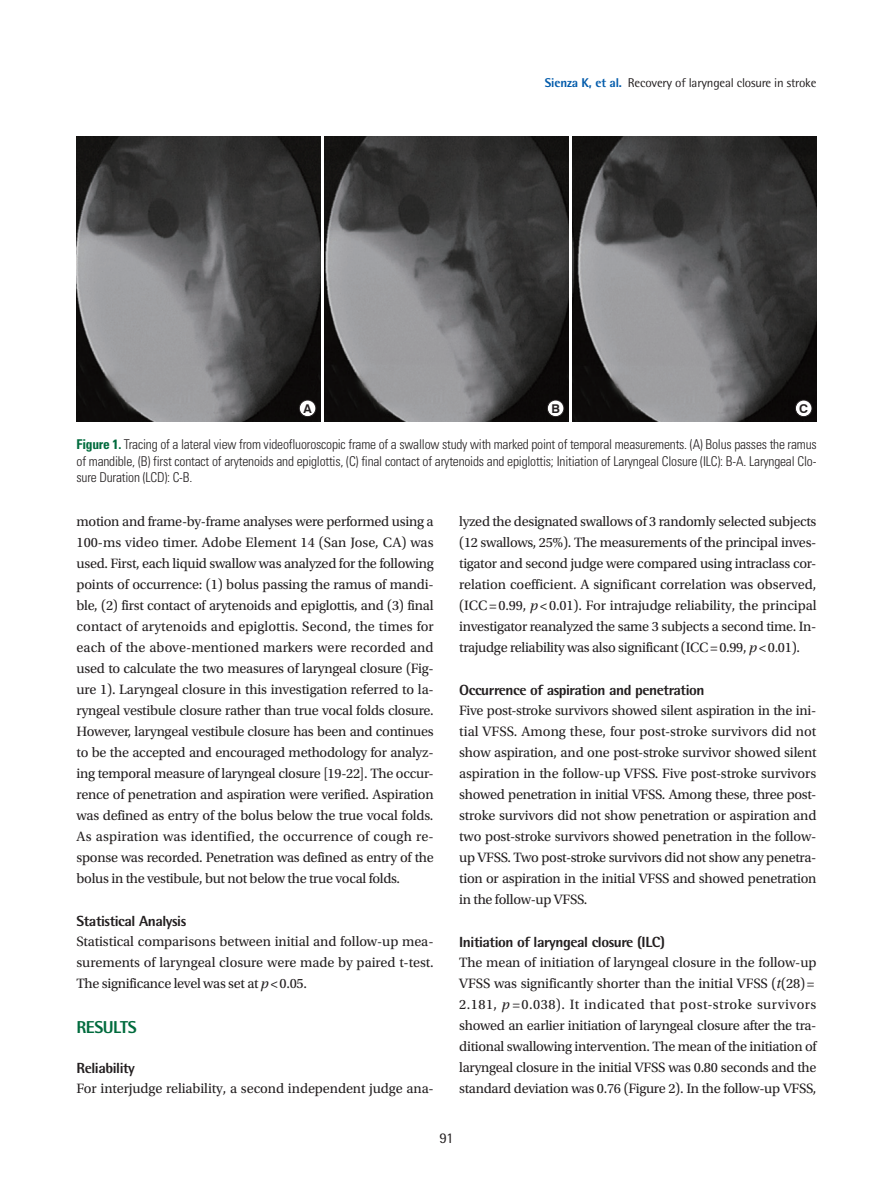
<style>
.page{position:relative;width:893px;height:1191px;background:#fff}
.page>*{position:absolute;margin:0;border:0;box-sizing:border-box;transform-origin:0 0}
.본문대제목{font:800 17.25px "Rotis Semi Sans Std";letter-spacing:-.03em;color:#006b3d}
.t1{font:14.85px "Rotis Semi Sans Std";color:#231f20}
.본문중제목{font:800 14.7px "Rotis Semi Sans Std";letter-spacing:-.03em;color:#231f20}
.본문_0{font:14.25px/21px "Utopia Std";letter-spacing:-.02em;color:#231f20;text-align:justify}
.표제목_그림설명{font:300 condensed 13.5px/16.2px "Univers LT Std";letter-spacing:-.015em;color:#231f20;text-align:justify}
.하시라이름{font:12.75px "Rotis Semi Sans Std";letter-spacing:-.015em;color:#231f20}
.t2{font:700 12.15px "Swiss 721 BT";color:#231f20}
.s1{font-weight:800;color:#015aaa}
.s2{font-weight:700;color:#006b3d}
.s3{font-style:italic}
</style>
<div class="page">
<img style="left:77px;top:136px;width:243px;height:285px">
<img style="left:325px;top:136px;width:243px;height:285px">
<img style="left:573px;top:136px;width:243px;height:285px">
<div style="left:795px;top:400px;width:17px;height:17px;background:#fff;border-radius:50%"></div>
<div style="left:795px;top:400px;width:17px;height:17px;border:1px solid #231f20;border-radius:50%"></div>
<div style="left:547px;top:400px;width:17px;height:17px;background:#fff;border-radius:50%"></div>
<div style="left:547px;top:400px;width:17px;height:17px;border:1px solid #231f20;border-radius:50%"></div>
<div style="left:299px;top:400px;width:17px;height:17px;background:#fff;border-radius:50%"></div>
<div style="left:299px;top:400px;width:17px;height:17px;border:1px solid #231f20;border-radius:50%"></div>
<p class="하시라이름" style="left:545px;top:75px;width:273px"><span class="s1">Sienza K, et al.</span> Recovery of laryngeal closure in stroke</p>
<p class="t2" style="left:303px;top:401px;width:10px">A</p>
<p class="t2" style="left:551px;top:401px;width:10px">B</p>
<p class="t2" style="left:799px;top:401px;width:10px">C</p>
<p class="표제목_그림설명" style="left:77px;top:436px;width:742px"><span class="s2">Figure 1.</span> Tracing of a lateral view from videofluoroscopic frame of a swallow study with marked point of temporal measurements. (A) Bolus passes the ramus of mandible, (B) first contact of arytenoids and epiglottis, (C) final contact of arytenoids and epiglottis; Initiation of Laryngeal Closure (ILC): B-A. Laryngeal Clo&shy;sure Duration (LCD): C-B.</p>
<p class="본문_0" style="left:77px;top:511px;width:359px">motion and frame-by-frame analyses were performed using a 100-ms video timer. Adobe Element 14 (San Jose, CA) was used. First, each liquid swallow was analyzed for the following points of occurrence: (1) bolus passing the ramus of mandi&shy;ble, (2) first contact of arytenoids and epiglottis, and (3) final contact of arytenoids and epiglottis. Second, the times for each of the above-mentioned markers were recorded and used to calculate the two measures of laryngeal closure (Fig&shy;ure 1). Laryngeal closure in this investigation referred to la&shy;ryngeal vestibule closure rather than true vocal folds closure.<br>However, laryngeal vestibule closure has been and continues to be the accepted and encouraged methodology for analyz&shy;ing temporal measure of laryngeal closure [19-22]. The occur&shy;rence of penetration and aspiration were verified. Aspiration was defined as entry of the bolus below the true vocal folds.<br>As aspiration was identified, the occurrence of cough re&shy;sponse was recorded. Penetration was defined as entry of the bolus in the vestibule, but not below the true vocal folds.</p>
<p class="본문중제목" style="left:77px;top:911px;width:111px">Statistical Analysis</p>
<p class="본문_0" style="left:77px;top:931px;width:359px">Statistical comparisons between initial and follow-up mea&shy;surements of laryngeal closure were made by paired t-test.<br>The significance level was set at <span class="s3">p</span>&lt; 0.05.</p>
<p class="본문대제목" style="left:77px;top:1016px;width:62px">RESULTS</p>
<p class="본문중제목" style="left:77px;top:1058px;width:60px">Reliability</p>
<p class="본문_0" style="left:77px;top:1078px;width:359px">For interjudge reliability, a second independent judge ana-</p>
<p class="본문_0" style="left:459px;top:511px;width:359px">lyzed the designated swallows of 3 randomly selected subjects (12 swallows, 25%). The measurements of the principal inves&shy;tigator and second judge were compared using intraclass cor&shy;relation coefficient. A significant correlation was observed, (ICC = 0.99, <span class="s3">p</span> &lt; 0.01). For intrajudge reliability, the principal investigator reanalyzed the same 3 subjects a second time. In&shy;trajudge reliability was also significant (ICC = 0.99, <span class="s3">p</span>&lt; 0.01).</p>
<p class="본문중제목" style="left:459px;top:680px;width:247px">Occurrence of aspiration and penetration</p>
<p class="본문_0" style="left:459px;top:700px;width:359px">Five post-stroke survivors showed silent aspiration in the ini&shy;tial VFSS. Among these, four post-stroke survivors did not show aspiration, and one post-stroke survivor showed silent aspiration in the follow-up VFSS. Five post-stroke survivors showed penetration in initial VFSS. Among these, three post&shy;stroke survivors did not show penetration or aspiration and two post-stroke survivors showed penetration in the follow&shy;up VFSS. Two post-stroke survivors did not show any penetra&shy;tion or aspiration in the initial VFSS and showed penetration in the follow-up VFSS.</p>
<p class="본문중제목" style="left:459px;top:932px;width:207px">Initiation of laryngeal closure (ILC)</p>
<p class="본문_0" style="left:459px;top:952px;width:359px;text-align:left">The mean of initiation of laryngeal closure in the follow-up VFSS was significantly shorter than the initial VFSS (<span class="s3">t</span>(28) = 2.181, <span class="s3">p</span> =0.038). It indicated that post-stroke survivors showed an earlier initiation of laryngeal closure after the tra&shy;ditional swallowing intervention. The mean of the initiation of laryngeal closure in the initial VFSS was 0.80 seconds and the standard deviation was 0.76 (Figure 2). In the follow-up VFSS,</p>
<p class="t1" style="left:439px;top:1129px;width:15px">91</p>
</div>
